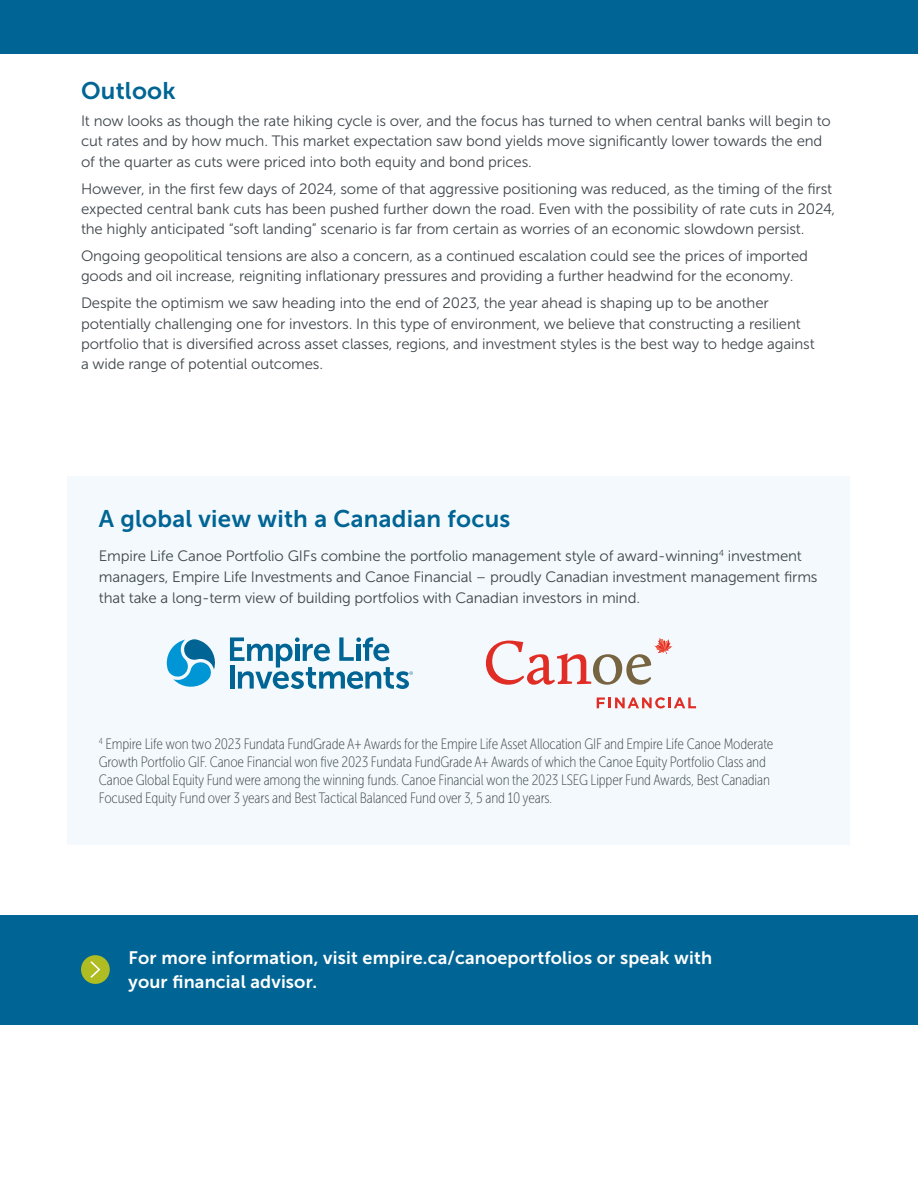
<style>
.page{position:relative;width:918px;height:1188px;background:#fff}
.page>*{position:absolute;margin:0;border:0;box-sizing:border-box;transform-origin:0 0}
.El_Canoe_Heading_2{font:24px "Museo Sans 700";letter-spacing:.01em;color:#006594}
.EL_Body_Text_-_10_pt{font:24px "Museo Sans 700";letter-spacing:.01em;color:#006594}
.Heading_2_small{font:18px/24px "Museo Sans 700";letter-spacing:.01em;color:#fff}
.EL_Body_Text_-_10_pt-2{font:15px/20.2px "Museo Sans 300";letter-spacing:-.01em;color:#3f474c}
.EL_Footnote_Legal{font:15px/18px "Museo Sans Cond 100";letter-spacing:-.01em;color:#3f474c}
</style>
<div class="page">
<div style="left:67px;top:476px;width:782px;height:368px;background:#f3f9fd"></div>
<svg style="left:167px;top:639px;width:48px;height:48px"></svg>
<svg style="left:230px;top:637px;width:183px;height:52px"></svg>
<svg style="left:597px;top:697px;width:99px;height:12px"></svg>
<svg style="left:486px;top:638px;width:186px;height:47px"></svg>
<div style="left:0;top:915px;width:918px;height:110px;background:#006594"></div>
<div style="left:81px;top:955px;width:29px;height:29px;background:#afbc22;border-radius:50%"></div>
<svg style="left:90px;top:961px;width:10px;height:17px"></svg>
<div style="left:0;top:0;width:918px;height:54px;background:#006594"></div>
<p class="EL_Body_Text_-_10_pt" style="left:81px;top:77px;width:96px">Outlook</p>
<p class="EL_Body_Text_-_10_pt-2" style="left:81px;top:111px;width:751px">It now looks as though the rate hiking cycle is over, and the focus has turned to when central banks will begin to cut rates and by how much. This market expectation saw bond yields move significantly lower towards the end of the quarter as cuts were priced into both equity and bond prices.</p>
<p class="EL_Body_Text_-_10_pt-2" style="left:81px;top:178px;width:756px">However, in the first few days of 2024, some of that aggressive positioning was reduced, as the timing of the first expected central bank cuts has been pushed further down the road. Even with the possibility of rate cuts in 2024, the highly anticipated “soft landing” scenario is far from certain as worries of an economic slowdown persist.</p>
<p class="EL_Body_Text_-_10_pt-2" style="left:81px;top:246px;width:729px">Ongoing geopolitical tensions are also a concern, as a continued escalation could see the prices of imported goods and oil increase, reigniting inflationary pressures and providing a further headwind for the economy.</p>
<p class="EL_Body_Text_-_10_pt-2" style="left:81px;top:293px;width:735px">Despite the optimism we saw heading into the end of 2023, the year ahead is shaping up to be another potentially challenging one for investors. In this type of environment, we believe that constructing a resilient portfolio that is diversified across asset classes, regions, and investment styles is the best way to hedge against a wide range of potential outcomes.</p>
<h2 class="El_Canoe_Heading_2" style="left:99px;top:506px;width:413px">A global view with a Canadian focus</h2>
<p class="EL_Body_Text_-_10_pt-2" style="left:99px;top:546px;width:720px;line-height:20.7px">Empire Life Canoe Portfolio GIFs combine the portfolio management style of award-winning<sup>4</sup> investment managers, Empire Life Investments and Canoe Financial – proudly Canadian investment management firms that take a long-term view of building portfolios with Canadian investors in mind.</p>
<p class="EL_Footnote_Legal" style="left:99px;top:735px;width:676px"><sup>4</sup> Empire Life won two 2023 Fundata FundGrade A+ Awards for the Empire Life Asset Allocation GIF and Empire Life Canoe Moderate Growth Portfolio GIF. Canoe Financial won five 2023 Fundata FundGrade A+ Awards of which the Canoe Equity Portfolio Class and Canoe Global Equity Fund were among the winning funds. Canoe Financial won the 2023 LSEG Lipper Fund Awards, Best Canadian Focused Equity Fund over 3 years and Best Tactical Balanced Fund over 3, 5 and 10 years.</p>
<h2 class="Heading_2_small" style="left:129px;top:946px;width:585px">For more information, visit empire.ca/canoeportfolios or speak with your financial advisor.</h2>
</div>
